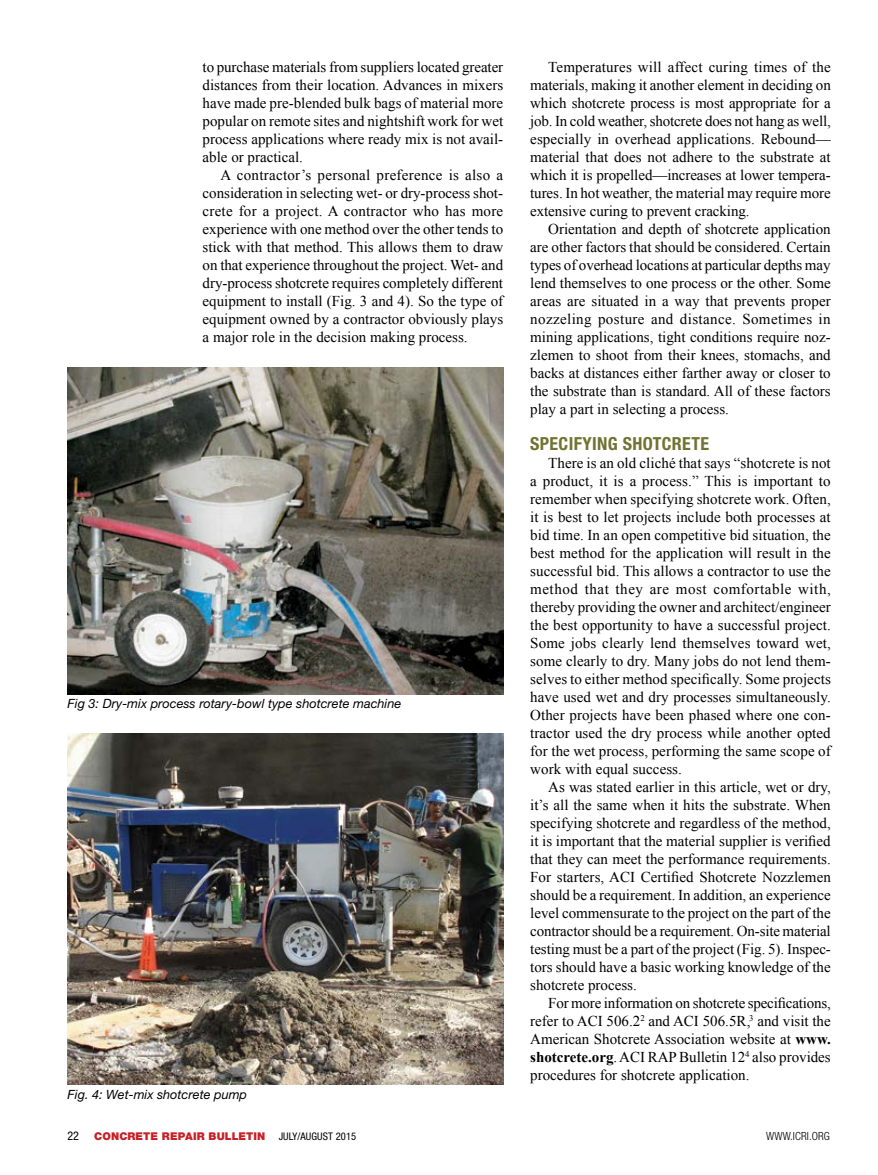
<style>
.page{position:relative;width:878px;height:1175px;background:#fff}
.page>*{position:absolute;margin:0;border:0;box-sizing:border-box;transform-origin:0 0}
.t1{font:700 condensed 18px "Helvetica Neue LT Std";letter-spacing:.02em;color:#717430}
.t2{font:15px/18px "Times New Roman";color:#000;text-align:justify}
.t3{font:italic 12.75px "Helvetica Neue LT Std";color:#000}
.t4{font:condensed 12px "Helvetica Neue LT Std";color:#000}
.t5{font:300 condensed 11.25px "Helvetica Neue LT Std";letter-spacing:.01em;color:#000}
.t6{font:900 10.8px "Helvetica Neue LT Std";letter-spacing:.01em;color:#c72127}
.t7{font:condensed 10.5px "Helvetica Neue LT Std";letter-spacing:.01em;color:#000}
.s1{font-weight:700}
</style>
<div class="page">
<img style="left:68px;top:368px;width:435px;height:326px">
<img style="left:68px;top:734px;width:435px;height:350px">
<p class="t2" style="left:202px;top:58px;width:302px">to purchase materials from suppliers located greater distances from their location. Advances in mixers have made pre-blended bulk bags of material more popular on remote sites and nightshift work for wet process applications where ready mix is not avail&shy;able or practical.</p>
<p class="t2" style="left:202px;top:166px;width:302px;text-indent:18px">A contractor’s personal preference is also a consideration in selecting wet- or dry-process shot&shy;crete for a project. A contractor who has more experience with one method over the other tends to stick with that method. This allows them to draw on that experience throughout the project. Wet- and dry-process shotcrete requires completely different equipment to install (Fig. 3 and 4). So the type of equipment owned by a contractor obviously plays a major role in the decision making process.</p>
<p class="t3" style="left:68px;top:695px;width:335px">Fig 3: Dry-mix process rotary-bowl type shotcrete machine</p>
<p class="t3" style="left:68px;top:1086px;width:181px">Fig. 4: Wet-mix shotcrete pump</p>
<p class="t2" style="left:530px;top:58px;width:302px;text-indent:18px">Temperatures will affect curing times of the materials, making it another element in deciding on which shotcrete process is most appropriate for a job. In cold weather, shotcrete does not hang as well, especially in overhead applications. Rebound— material that does not adhere to the substrate at which it is propelled—increases at lower tempera&shy;tures. In hot weather, the material may require more extensive curing to prevent cracking.</p>
<p class="t2" style="left:530px;top:220px;width:302px;text-indent:18px">Orientation and depth of shotcrete application are other factors that should be considered. Certain types of overhead locations at particular depths may lend themselves to one process or the other. Some areas are situated in a way that prevents proper nozzeling posture and distance. Sometimes in mining applications, tight conditions require noz&shy;zlemen to shoot from their knees, stomachs, and backs at distances either farther away or closer to the substrate than is standard. All of these factors play a part in selecting a process.</p>
<p class="t1" style="left:530px;top:433px;width:180px">SPECIFYING SHOTCRETE</p>
<p class="t2" style="left:530px;top:454px;width:302px;text-indent:18px">There is an old cliché that says “shotcrete is not a product, it is a process.” This is important to remember when specifying shotcrete work. Often, it is best to let projects include both processes at bid time. In an open competitive bid situation, the best method for the application will result in the successful bid. This allows a contractor to use the method that they are most comfortable with, thereby providing the owner and architect/engineer the best opportunity to have a successful project.<br>Some jobs clearly lend themselves toward wet, some clearly to dry. Many jobs do not lend them&shy;selves to either method specifically. Some projects have used wet and dry processes simultaneously.<br>Other projects have been phased where one con&shy;tractor used the dry process while another opted for the wet process, performing the same scope of work with equal success.</p>
<p class="t2" style="left:530px;top:778px;width:302px;text-indent:18px">As was stated earlier in this article, wet or dry, it’s all the same when it hits the substrate. When specifying shotcrete and regardless of the method, it is important that the material supplier is verified that they can meet the performance requirements.<br>For starters, ACI Certified Shotcrete Nozzlemen should be a requirement. In addition, an experience level commensurate to the project on the part of the contractor should be a requirement. On-site material testing must be a part of the project (Fig. 5). Inspec&shy;tors should have a basic working knowledge of the shotcrete process.</p>
<p class="t2" style="left:530px;top:994px;width:302px;text-indent:18px">For more information on shotcrete specifications, refer to ACI 506.2<sup>2</sup> and ACI 506.5R,<sup>3</sup> and visit the American Shotcrete Association website at <span class="s1">www. shotcrete.org</span>. ACI RAP Bulletin 12<sup>4</sup> also provides procedures for shotcrete application.</p>
<p class="t4" style="left:68px;top:1129px;width:13px">22</p>
<p class="t6" style="left:94px;top:1130px;width:173px">CONCRETE REPAIR BULLETIN</p>
<p class="t7" style="left:279px;top:1130px;width:79px">JULY/AUGUST 2015</p>
<p class="t5" style="left:766px;top:1129px;width:65px">WWW.ICRI.ORG</p>
</div>
